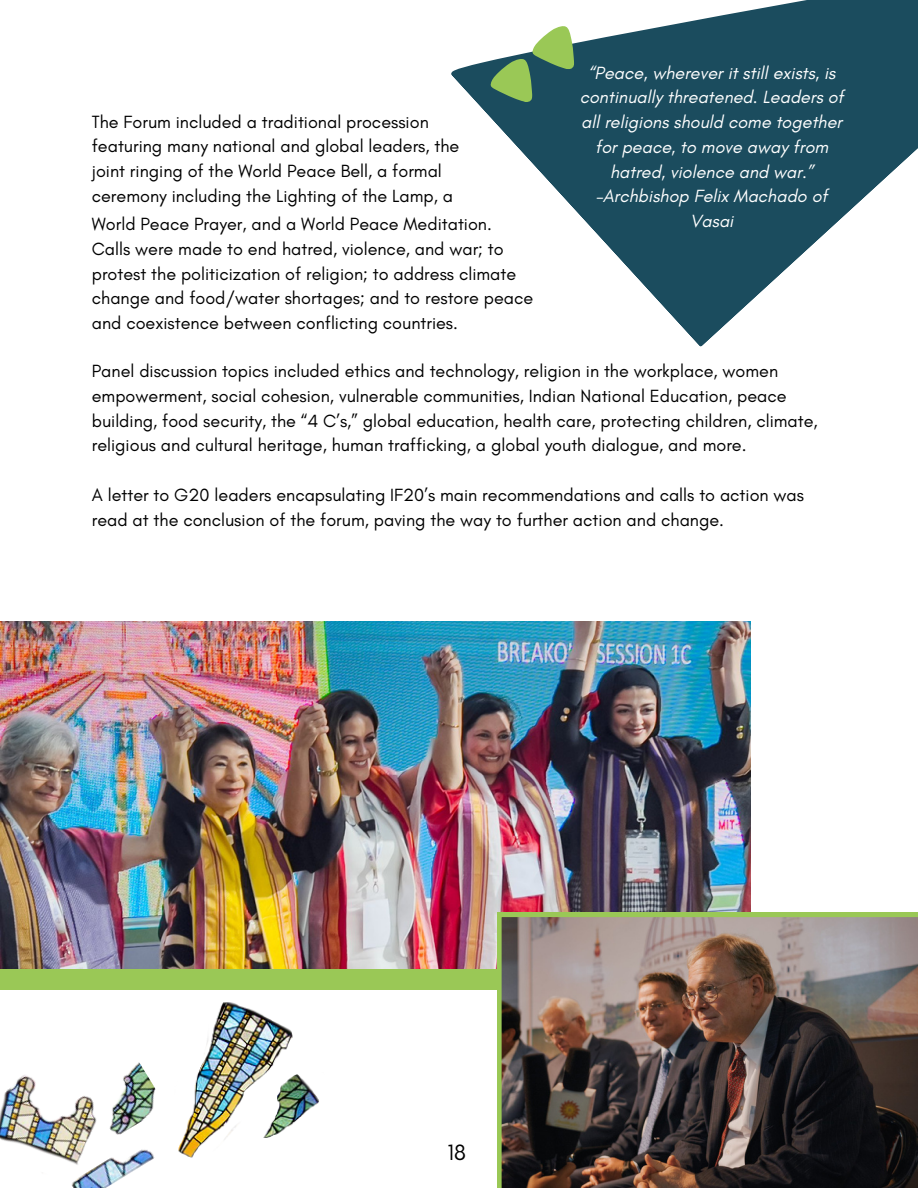
<style>
.page{position:relative;width:918px;height:1188px;background:#fff}
.page>*{position:absolute;margin:0;border:0;box-sizing:border-box;transform-origin:0 0}
.t1{font:22.5px "Glacial Indifference";color:#000}
.t2{font:18px/24.8px "Glacial Indifference";color:#000}
.t3{font:italic 18px/24.8px "Glacial Indifference";color:#fff;text-align:center}
</style>
<div class="page">
<svg style="left:451px;top:0;width:467px;height:347px;fill:#1b4c5e"></svg>
<svg style="left:488px;top:22px;width:91px;height:81px"></svg>
<div style="left:0;top:913px;width:918px;height:77px;background:#9ac856"></div>
<img style="left:0;top:622px;width:750px;height:346px">
<img style="left:497px;top:913px;width:421px;height:275px">
<img style="left:178px;top:1002px;width:115px;height:156px">
<img style="left:239px;top:1073px;width:80px;height:65px">
<img style="left:123px;top:1062px;width:33px;height:56px">
<img style="left:0;top:1075px;width:123px;height:83px">
<img style="left:60px;top:1118px;width:95px;height:70px">
<p class="t2" style="left:92px;top:109px;width:369px">The Forum included a traditional procession featuring many national and global leaders, the joint ringing of the World Peace Bell, a formal ceremony including the Lighting of the Lamp, a</p>
<p class="t2" style="left:92px;top:212px;width:443px">World Peace Prayer, and a World Peace Meditation.<br>Calls were made to end hatred, violence, and war; to protest the politicization of religion; to address climate change and food/water shortages; and to restore peace and coexistence between conflicting countries.</p>
<p class="t3" style="left:580px;top:60px;width:266px">“Peace, wherever it still exists, is continually threatened. Leaders of all religions should come together for peace, to move away from hatred, violence and war.”</p>
<p class="t3" style="left:596px;top:184px;width:234px">–Archbishop Felix Machado of<br>Vasai</p>
<p class="t2" style="left:92px;top:359px;width:727px">Panel discussion topics included ethics and technology, religion in the workplace, women empowerment, social cohesion, vulnerable communities, Indian National Education, peace building, food security, the “4 C’s,” global education, health care, protecting children, climate, religious and cultural heritage, human trafficking, a global youth dialogue, and more.</p>
<p class="t2" style="left:92px;top:482px;width:714px">A letter to G20 leaders encapsulating IF20’s main recommendations and calls to action was read at the conclusion of the forum, paving the way to further action and change.</p>
<p class="t1" style="left:448px;top:1139px;width:20px">18</p>
</div>
